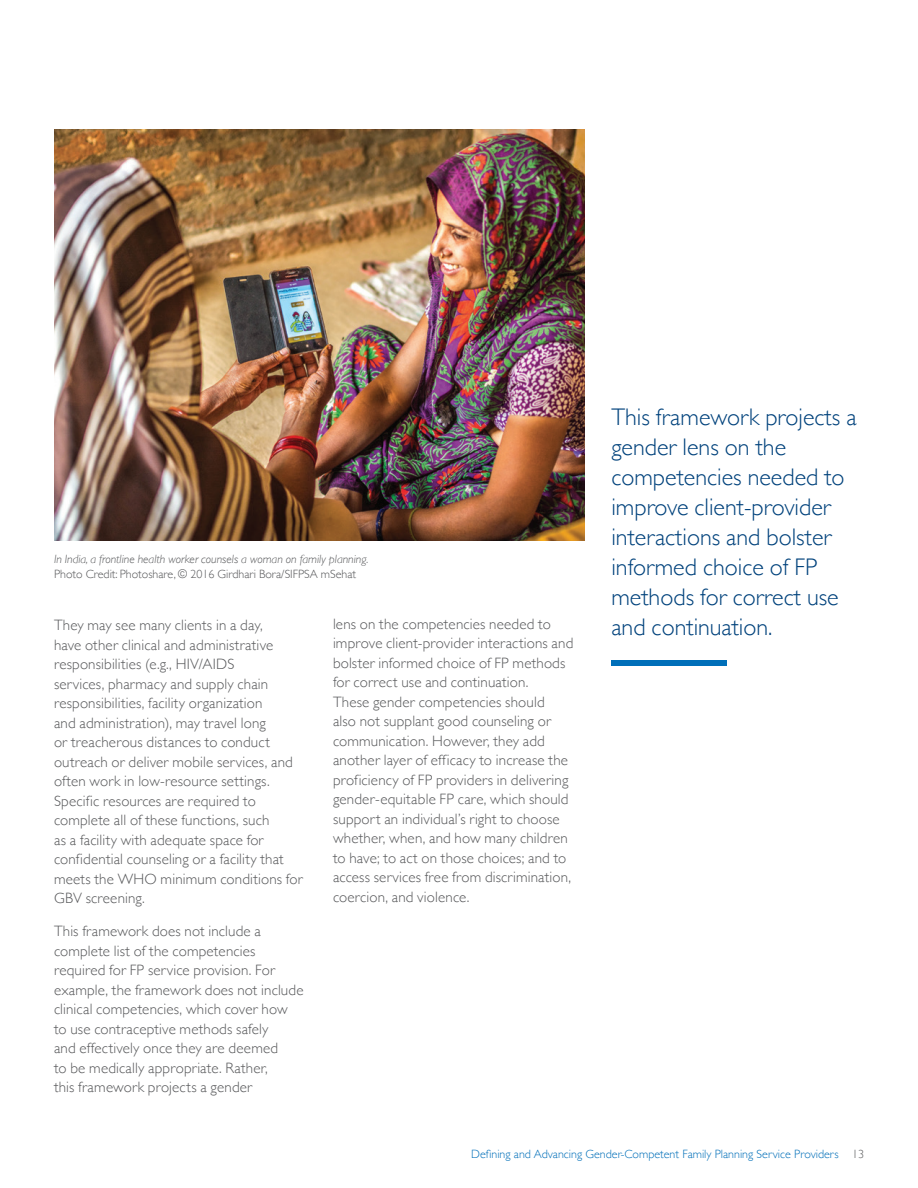
<style>
.page{position:relative;width:918px;height:1188px;background:#fff}
.page>*{position:absolute;margin:0;border:0;box-sizing:border-box;transform-origin:0 0}
.t1{font:300 24px/30px "Gill Sans";color:#01427c}
.t2{font:300 15px/19.5px "Gill Sans";letter-spacing:.01em;color:#57585a}
.t3{font:300 12px "Gill Sans";color:#006fb9}
.t4{font:italic 300 12px "Gill Sans";color:#57585a}
.t5{font:300 12px "Gill Sans";color:#57585a}
.s1{color:#57585a}
</style>
<div class="page">
<div style="left:611px;top:660px;width:116px;height:5px;background:#006fb9"></div>
<img style="left:54px;top:130px;width:531px;height:411px">
<p class="t4" style="left:54px;top:552px;width:316px">In India, a frontline health worker counsels a woman on family planning.</p>
<p class="t5" style="left:54px;top:564px;width:304px">Photo Credit: Photoshare, © 2016 Girdhari Bora/SIFPSA mSehat</p>
<p class="t2" style="left:54px;top:615px;width:250px">They may see many clients in a day,<br>have other clinical and administrative responsibilities (e.g., HIV/AIDS<br>services, pharmacy and supply chain responsibilities, facility organization<br>and administration), may travel long<br>or treacherous distances to conduct outreach or deliver mobile services, and often work in low-resource settings.<br>Specific resources are required to complete all of these functions, such<br>as a facility with adequate space for confidential counseling or a facility that meets the WHO minimum conditions for GBV screening.</p>
<p class="t2" style="left:54px;top:921px;width:251px">This framework does not include a complete list of the competencies required for FP service provision. For example, the framework does not include clinical competencies, which cover how to use contraceptive methods safely<br>and effectively once they are deemed<br>to be medically appropriate. Rather,<br>this framework projects a gender</p>
<p class="t2" style="left:333px;top:614px;width:242px">lens on the competencies needed to improve client-provider interactions and bolster informed choice of FP methods for correct use and continuation.<br>These gender competencies should<br>also not supplant good counseling or communication. However, they add another layer of efficacy to increase the proficiency of FP providers in delivering gender-equitable FP care, which should support an individual’s right to choose whether, when, and how many children to have; to act on those choices; and to access services free from discrimination, coercion, and violence.</p>
<h1 class="t1" style="left:611px;top:401px;width:247px">This framework projects a gender lens on the competencies needed to improve client-provider interactions and bolster informed choice of FP methods for correct use and continuation.</h1>
<p class="t3" style="left:471px;top:1145px;width:394px">Defining and Advancing Gender-Competent Family Planning Service Providers <span class="s1">13</span></p>
</div>
